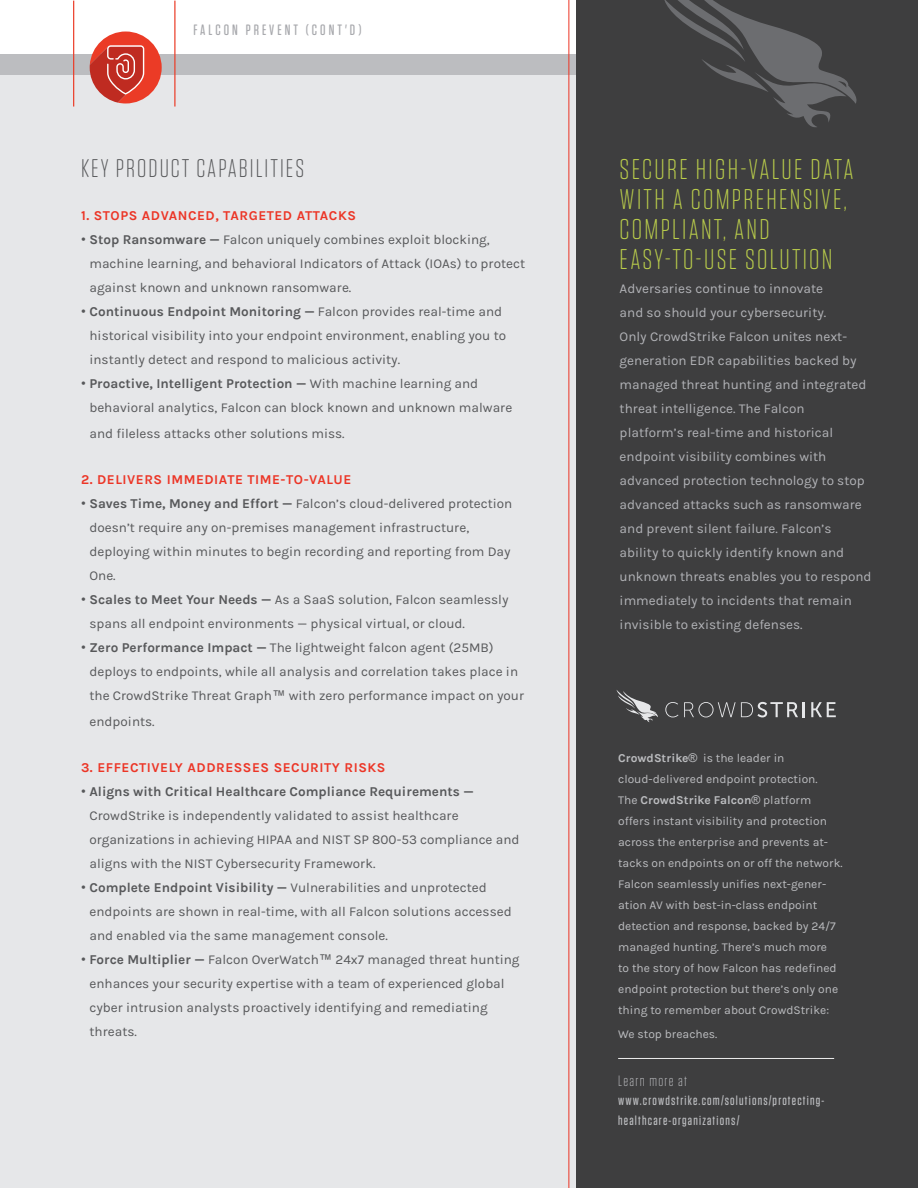
<style>
.page{position:relative;width:918px;height:1188px;background:#fff}
.page>*{position:absolute;margin:0;border:0;box-sizing:border-box;transform-origin:0 0}
.t1{font:300 28.5px/30px "Tungsten Rounded";letter-spacing:.08em;color:#bacd4b}
.t2{font:300 25.5px "Tungsten Rounded";letter-spacing:.08em;color:#57585a}
.t3{font:500 15px "Tungsten Rounded";letter-spacing:.2em;color:#a8a9ad}
.t4{font:300 15px "Tungsten Rounded";letter-spacing:.09em;color:#bcbdc0}
.t5{font:13.5px/24px "Karla";color:#57585a}
.t6{font:13.5px/24px "Karla";color:#b2b3b7}
.t7{font:700 13.5px "Karla";letter-spacing:.04em;color:#ec3526}
.t8{font:500 13.5px/19.5px "Tungsten Rounded";letter-spacing:.09em;color:#bcbdc0}
.t9{font:12px/21px "Karla";color:#bcbdc0}
.s1{font-family:"Arial"}
.s2{font-weight:700}
</style>
<div class="page">
<div style="left:0;top:74px;width:918px;height:1114px;background:#e6e7e9"></div>
<div style="left:0;top:54px;width:918px;height:21px;background:#bcbdc0"></div>
<hr style="left:174px;top:1px;width:1px;height:106px;background:#eb3b26">
<hr style="left:73px;top:1px;width:1px;height:106px;background:#eb3b26">
<div style="left:576px;top:0;width:342px;height:1188px;background:#3e3e3f"></div>
<svg style="left:664px;top:0;width:193px;height:128px"></svg>
<hr style="left:568px;top:0;width:1px;height:1188px;background:#ec3525">
<svg style="left:90px;top:32px;width:72px;height:72px"></svg>
<svg style="left:616px;top:690px;width:42px;height:32px"></svg>
<svg style="left:665px;top:702px;width:13px;height:15px"></svg>
<svg style="left:684px;top:702px;width:121px;height:15px"></svg>
<svg style="left:811px;top:702px;width:25px;height:15px"></svg>
<hr style="left:618px;top:1058px;width:216px;height:1px;background:#ededed">
<p class="t3" style="left:194px;top:22px;width:169px">FALCON PREVENT (CONT'D)</p>
<p class="t2" style="left:81px;top:155px;width:225px">KEY PRODUCT CAPABILITIES</p>
<p class="t7" style="left:81px;top:208px;width:277px">1. STOPS ADVANCED, TARGETED ATTACKS</p>
<p class="t5" style="left:89px;top:228px;width:437px;text-indent:-8px"><span class="s1">•</span> <span class="s2">Stop Ransomware —</span> Falcon uniquely combines exploit blocking, machine learning, and behavioral Indicators of Attack (IOAs) to protect against known and unknown ransomware.</p>
<p class="t5" style="left:89px;top:300px;width:418px;text-indent:-8px"><span class="s1">•</span> <span class="s2">Continuous Endpoint Monitoring —</span> Falcon provides real-time and historical visibility into your endpoint environment, enabling you to instantly detect and respond to malicious activity.</p>
<p class="t5" style="left:89px;top:372px;width:424px;text-indent:-8px"><span class="s1">•</span> <span class="s2">Proactive, Intelligent Protection —</span> With machine learning and behavioral analytics, Falcon can block known and unknown malware</p>
<p class="t5" style="left:89px;top:422px;width:257px">and fileless attacks other solutions miss.</p>
<p class="t7" style="left:81px;top:472px;width:272px">2. DELIVERS IMMEDIATE TIME-TO-VALUE</p>
<p class="t5" style="left:89px;top:492px;width:424px;text-indent:-8px"><span class="s1">•</span> <span class="s2">Saves Time, Money and Effort —</span> Falcon’s cloud-delivered protection doesn’t require any on-premises management infrastructure, deploying within minutes to begin recording and reporting from Day One.</p>
<p class="t5" style="left:89px;top:588px;width:421px;text-indent:-8px"><span class="s1">•</span> <span class="s2">Scales to Meet Your Needs —</span> As a SaaS solution, Falcon seamlessly spans all endpoint environments — physical virtual, or cloud.</p>
<p class="t5" style="left:89px;top:636px;width:436px;text-indent:-8px"><span class="s1">•</span> <span class="s2">Zero Performance Impact —</span> The lightweight falcon agent (25MB) deploys to endpoints, while all analysis and correlation takes place in the CrowdStrike Threat Graph<span class="s1">™</span> with zero performance impact on your</p>
<p class="t5" style="left:89px;top:710px;width:67px">endpoints.</p>
<p class="t7" style="left:81px;top:760px;width:306px">3. EFFECTIVELY ADDRESSES SECURITY RISKS</p>
<p class="t5" style="left:89px;top:780px;width:432px;text-indent:-8px"><span class="s1">•</span> <span class="s2">Aligns with Critical Healthcare Compliance Requirements — </span>CrowdStrike is independently validated to assist healthcare organizations in achieving HIPAA and NIST SP 800-53 compliance and aligns with the NIST Cybersecurity Framework.</p>
<p class="t5" style="left:89px;top:876px;width:424px;text-indent:-8px"><span class="s1">•</span> <span class="s2">Complete Endpoint Visibility —</span> Vulnerabilities and unprotected endpoints are shown in real-time, with all Falcon solutions accessed and enabled via the same management console.</p>
<p class="t5" style="left:89px;top:948px;width:432px;text-indent:-8px"><span class="s1">•</span> <span class="s2">Force Multiplier —</span> Falcon OverWatch<span class="s1">™</span> 24x7 managed threat hunting enhances your security expertise with a team of experienced global cyber intrusion analysts proactively identifying and remediating threats.</p>
<p class="t1" style="left:620px;top:154px;width:235px">SECURE HIGH-VALUE DATA<br>WITH A COMPREHENSIVE,<br>COMPLIANT, AND<br>EASY-TO-USE SOLUTION</p>
<p class="t6" style="left:620px;top:277px;width:254px">Adversaries continue to innovate<br>and so should your cybersecurity.<br>Only CrowdStrike Falcon unites next&shy;generation EDR capabilities backed by managed threat hunting and integrated threat intelligence. The Falcon platform’s real-time and historical endpoint visibility combines with advanced protection technology to stop advanced attacks such as ransomware and prevent silent failure. Falcon’s ability to quickly identify known and unknown threats enables you to respond immediately to incidents that remain invisible to existing defenses.</p>
<p class="t9" style="left:618px;top:748px;width:226px"><span class="s2">CrowdStrike</span><span class="s1">®</span> is the leader in cloud-delivered endpoint protection.<br>The <span class="s2">CrowdStrike Falcon</span><span class="s1">®</span> platform offers instant visibility and protection across the enterprise and prevents at&shy;tacks on endpoints on or off the network.<br>Falcon seamlessly unifies next-gener&shy;ation AV with best-in-class endpoint detection and response, backed by 24/7 managed hunting. There’s much more<br>to the story of how Falcon has redefined endpoint protection but there’s only one thing to remember about CrowdStrike:</p>
<p class="t9" style="left:618px;top:1024px;width:101px">We stop breaches.</p>
<p class="t4" style="left:618px;top:1073px;width:70px">Learn more at</p>
<p class="t8" style="left:618px;top:1091px;width:208px">www.crowdstrike.com/solutions/protecting&shy;healthcare-organizations/</p>
</div>
